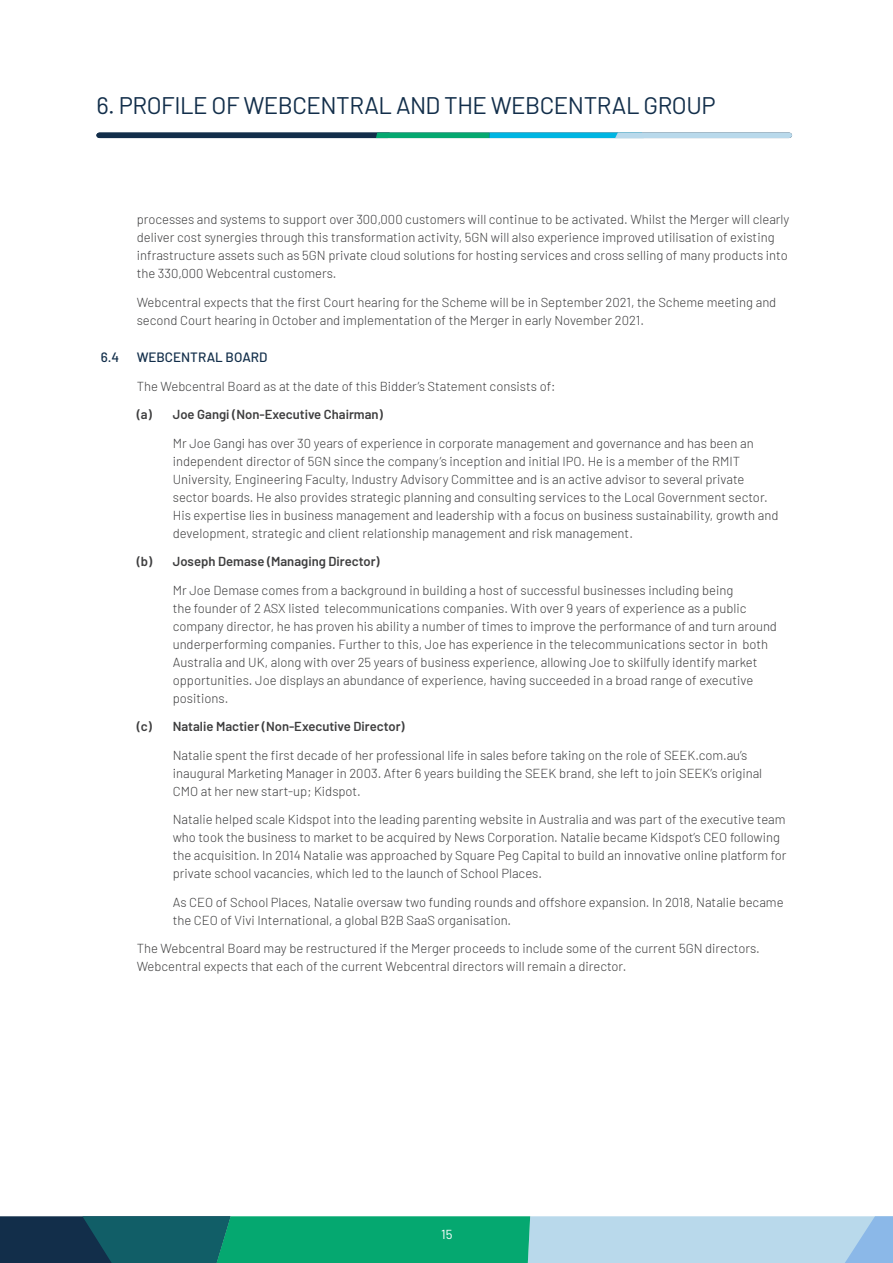
<style>
.page{position:relative;width:893px;height:1263px;background:#fff}
.page>*{position:absolute;margin:0;border:0;box-sizing:border-box;transform-origin:0 0}
.t1{font:24px "Barlow";letter-spacing:-.02em;color:#122e4a}
._1_1_header{font:500 13.5px "Barlow";color:#122e4a}
._1_1_Paragraph{font:300 13.05px/18px "Barlow";color:#3e3e3f}
._1_1_Paragraph-2{font:600 13.05px "Barlow";color:#3e3e3f}
.t2{font:13.05px "Barlow";color:#fff}
</style>
<div class="page">
<svg style="left:96px;top:133px;width:696px;height:5px"></svg>
<svg style="left:0;top:1216px;width:893px;height:47px"></svg>
<p class="t1" style="left:96px;top:88px;width:621px">6. PROFILE OF WEBCENTRAL AND THE WEBCENTRAL GROUP</p>
<p class="_1_1_Paragraph" style="left:137px;top:209px;width:654px">processes and systems to support over 300,000 customers will continue to be activated. Whilst the Merger will clearly deliver cost synergies through this transformation activity, 5GN will also experience improved utilisation of existing infrastructure assets such as 5GN private cloud solutions for hosting services and cross selling of many products into the 330,000 Webcentral customers.</p>
<p class="_1_1_Paragraph" style="left:137px;top:292px;width:641px">Webcentral expects that the first Court hearing for the Scheme will be in September 2021, the Scheme meeting and second Court hearing in October and implementation of the Merger in early November 2021.</p>
<p class="_1_1_header" style="left:101px;top:347px;width:20px">6.4</p>
<p class="_1_1_header" style="left:137px;top:347px;width:132px">WEBCENTRAL BOARD</p>
<p class="_1_1_Paragraph" style="left:137px;top:376px;width:420px">The Webcentral Board as at the date of this Bidder’s Statement consists of:</p>
<p class="_1_1_Paragraph-2" style="left:137px;top:405px;width:248px">(a) Joe Gangi (Non-Executive Chairman)</p>
<p class="_1_1_Paragraph" style="left:173px;top:433px;width:607px">Mr Joe Gangi has over 30 years of experience in corporate management and governance and has been an independent director of 5GN since the company’s inception and initial IPO. He is a member of the RMIT University, Engineering Faculty, Industry Advisory Committee and is an active advisor to several private sector boards. He also provides strategic planning and consulting services to the Local Government sector.<br>His expertise lies in business management and leadership with a focus on business sustainability, growth and development, strategic and client relationship management and risk management.</p>
<p class="_1_1_Paragraph-2" style="left:137px;top:552px;width:244px">(b) Joseph Demase (Managing Director)</p>
<p class="_1_1_Paragraph" style="left:173px;top:580px;width:606px">Mr Joe Demase comes from a background in building a host of successful businesses including being<br>the founder of 2 ASX listed telecommunications companies. With over 9 years of experience as a public company director, he has proven his ability a number of times to improve the performance of and turn around underperforming companies. Further to this, Joe has experience in the telecommunications sector in both Australia and UK, along with over 25 years of business experience, allowing Joe to skilfully identify market opportunities. Joe displays an abundance of experience, having succeeded in a broad range of executive positions.</p>
<p class="_1_1_Paragraph-2" style="left:137px;top:717px;width:269px">(c) Natalie Mactier (Non-Executive Director)</p>
<p class="_1_1_Paragraph" style="left:173px;top:745px;width:591px">Natalie spent the first decade of her professional life in sales before taking on the role of SEEK.com.au’s inaugural Marketing Manager in 2003. After 6 years building the SEEK brand, she left to join SEEK’s original<br>CMO at her new start-up; Kidspot.</p>
<p class="_1_1_Paragraph" style="left:173px;top:809px;width:615px">Natalie helped scale Kidspot into the leading parenting website in Australia and was part of the executive team who took the business to market to be acquired by News Corporation. Natalie became Kidspot’s CEO following the acquisition. In 2014 Natalie was approached by Square Peg Capital to build an innovative online platform for private school vacancies, which led to the launch of School Places.</p>
<p class="_1_1_Paragraph" style="left:173px;top:892px;width:612px">As CEO of School Places, Natalie oversaw two funding rounds and offshore expansion. In 2018, Natalie became the CEO of Vivi International, a global B2B SaaS organisation.</p>
<p class="_1_1_Paragraph" style="left:137px;top:938px;width:625px">The Webcentral Board may be restructured if the Merger proceeds to include some of the current 5GN directors.<br>Webcentral expects that each of the current Webcentral directors will remain a director.</p>
<p class="t2" style="left:441px;top:1225px;width:13px">15</p>
</div>
